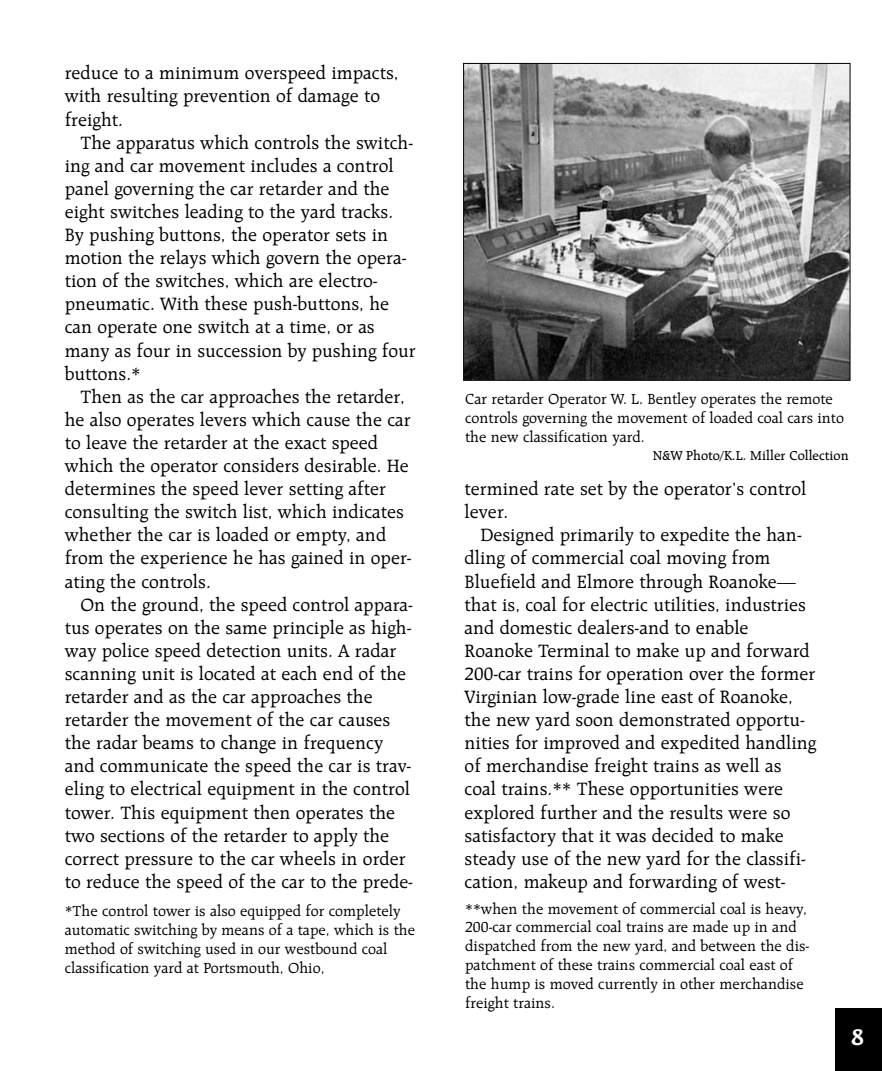
<style>
.page{position:relative;width:882px;height:1071px;background:#fff}
.page>*{position:absolute;margin:0;border:0;box-sizing:border-box;transform-origin:0 0}
.t1{font:700 24.5px "Raleigh BT";color:#fff}
.t2{font:19.25px/23.1px "Raleigh BT";color:#000}
.t3{font:15.75px/18.9px "Raleigh BT";color:#000}
.t4{font:500 14px "Raleigh BT";color:#000}
</style>
<div class="page">
<div style="left:835px;top:1008px;width:47px;height:63px;background:#000"></div>
<img style="left:465px;top:65px;width:383px;height:314px">
<div style="left:463px;top:63px;width:387px;height:318px;border:1px solid #000"></div>
<p class="t2" style="left:65px;top:63px;width:336px">reduce to a minimum overspeed impacts, with resulting prevention of damage to freight.</p>
<p class="t2" style="left:65px;top:132px;width:353px;text-indent:16px">The apparatus which controls the switch&shy;ing and car movement includes a control panel governing the car retarder and the eight switches leading to the yard tracks.<br>By pushing buttons, the operator sets in motion the relays which govern the opera&shy;tion of the switches, which are electro&shy;pneumatic. With these push-buttons, he can operate one switch at a time, or as many as four in succession by pushing four buttons.*</p>
<p class="t2" style="left:65px;top:386px;width:348px;text-indent:16px">Then as the car approaches the retarder, he also operates levers which cause the car to leave the retarder at the exact speed which the operator considers desirable. He determines the speed lever setting after consulting the switch list, which indicates whether the car is loaded or empty, and from the experience he has gained in oper&shy;ating the controls.</p>
<p class="t2" style="left:65px;top:594px;width:350px;text-indent:16px">On the ground, the speed control appara&shy;tus operates on the same principle as high&shy;way police speed detection units. A radar scanning unit is located at each end of the retarder and as the car approaches the retarder the movement of the car causes the radar beams to change in frequency and communicate the speed the car is trav&shy;eling to electrical equipment in the control tower. This equipment then operates the two sections of the retarder to apply the correct pressure to the car wheels in order to reduce the speed of the car to the prede-</p>
<p class="t3" style="left:65px;top:902px;width:352px">*The control tower is also equipped for completely automatic switching by means of a tape, which is the method of switching used in our westbound coal classification yard at Portsmouth, Ohio,</p>
<p class="t3" style="left:465px;top:391px;width:380px">Car retarder Operator W. L. Bentley operates the remote controls governing the movement of loaded coal cars into the new classification yard.</p>
<p class="t4" style="left:653px;top:449px;width:198px">N&amp;W Photo/K.L. Miller Collection</p>
<p class="t2" style="left:465px;top:479px;width:343px">termined rate set by the operator’s control lever.</p>
<p class="t2" style="left:465px;top:525px;width:353px;text-indent:16px">Designed primarily to expedite the han&shy;dling of commercial coal moving from Bluefield and Elmore through Roanoke— that is, coal for electric utilities, industries and domestic dealers-and to enable Roanoke Terminal to make up and forward 200-car trains for operation over the former Virginian low-grade line east of Roanoke, the new yard soon demonstrated opportu&shy;nities for improved and expedited handling of merchandise freight trains as well as coal trains.** These opportunities were explored further and the results were so satisfactory that it was decided to make steady use of the new yard for the classifi&shy;cation, makeup and forwarding of west-</p>
<p class="t3" style="left:465px;top:900px;width:346px">**when the movement of commercial coal is heavy, 200-car commercial coal trains are made up in and dispatched from the new yard, and between the dis&shy;patchment of these trains commercial coal east of the hump is moved currently in other merchandise freight trains.</p>
<p class="t1" style="left:852px;top:1027px;width:14px">8</p>
</div>
